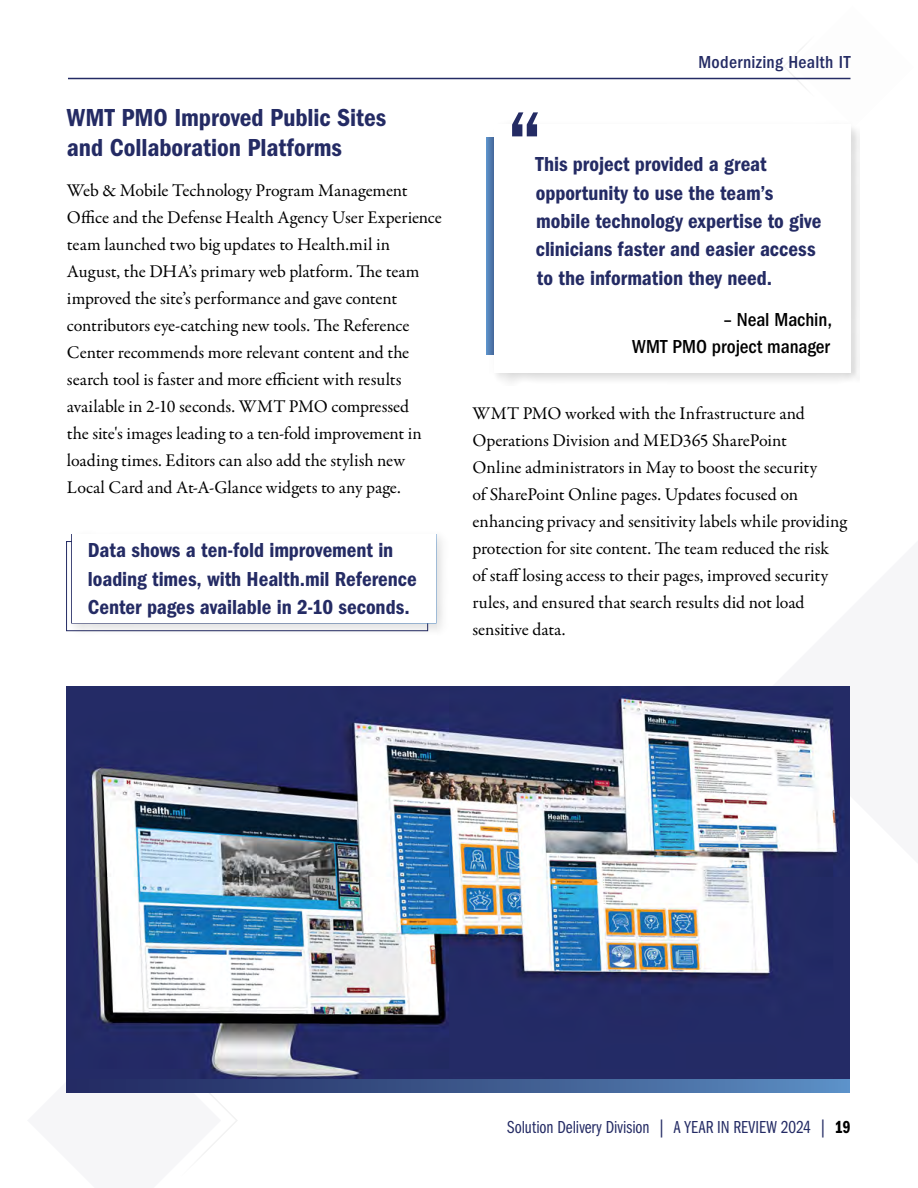
<style>
.page{position:relative;width:918px;height:1188px;background:#fff}
.page>*{position:absolute;margin:0;border:0;box-sizing:border-box;transform-origin:0 0}
.Pull_Quote1{font:500 condensed 97.5px "Franklin Gothic LT Pro";color:#fff}
.Sin_Column_Article_Headings_for_TOC_copy{font:25.5px/30px "Franklin Gothic LT Pro Cn Dm";color:#242b64}
.Pull_Quote1-2{font:21px/28.5px "Franklin Gothic LT Pro Cn Dm";color:#242b64}
.Callout_Main{font:21px/28.5px "Franklin Gothic LT Pro Cn Dm";letter-spacing:-.005em;color:#242b64}
.Ted_Lasso{font:500 condensed 19.5px/27px "Franklin Gothic LT Pro";color:#000;text-align:right}
.Main_Copy_1{font:18px/27px "Garamond Premr Pro";letter-spacing:-.005em;color:#000}
.t1{font:18px "Franklin Gothic LT Pro Bk Cm";color:#242b64}
.t2{font:500 condensed 18px "Franklin Gothic LT Pro";letter-spacing:.02em;color:#242b64}
.s1{font-family:"Franklin Gothic LT Pro Dm Cm";color:#000}
</style>
<div class="page">
<svg style="left:66px;top:1023px;width:173px;height:132px"></svg>
<svg style="left:782px;top:46px;width:69px;height:40px"></svg>
<hr style="left:68px;top:78px;width:783px;height:1px;background:#242b64">
<svg style="left:67px;top:1079px;width:783px;height:13px;background:#3c588d"></svg>
<div style="left:486px;top:137px;width:20px;height:217px;background:#5786bc"></div>
<div style="left:490px;top:120px;width:374px;height:266px;background:#000;opacity:.16"></div>
<div style="left:494px;top:124px;width:356px;height:248px;background:#fff"></div>
<div style="left:67px;top:530px;width:383px;height:107px;background:#000;opacity:.12"></div>
<div style="left:71px;top:534px;width:365px;height:90px;background:#fff;border:2px solid #fff"></div>
<img style="left:67px;top:687px;width:783px;height:391px">
<h1 class="Sin_Column_Article_Headings_for_TOC_copy" style="left:67px;top:102px;width:321px">WMT PMO Improved Public Sites and Collaboration Platforms</h1>
<p class="Main_Copy_1" style="left:67px;top:178px;width:377px">Web &amp; Mobile Technology Program Management Office and the Defense Health Agency User Experience team launched two big updates to Health.mil in August, the DHA’s primary web platform. The team improved the site’s performance and gave content contributors eye-catching new tools. The Reference Center recommends more relevant content and the search tool is faster and more efficient with results available in 2-10 seconds. WMT PMO compressed<br>the site's images leading to a ten-fold improvement in loading times. Editors can also add the stylish new Local Card and At-A-Glance widgets to any page.</p>
<p class="Callout_Main" style="left:88px;top:536px;width:330px">Data shows a ten-fold improvement in loading times, with Health.mil Reference<br>Center pages available in 2-10 seconds.</p>
<p class="t2" style="left:698px;top:51px;width:154px">Modernizing Health IT</p>
<p class="Pull_Quote1" style="left:507px;top:91px;width:38px">“</p>
<p class="Pull_Quote1-2" style="left:536px;top:150px;width:287px">This project provided a great opportunity to use the team’s mobile technology expertise to give clinicians faster and easier access to the information they need.</p>
<p class="Ted_Lasso" style="left:632px;top:306px;width:201px">– Neal Machin,<br>WMT PMO project manager</p>
<p class="Main_Copy_1" style="left:472px;top:400px;width:376px">WMT PMO worked with the Infrastructure and Operations Division and MED365 SharePoint<br>Online administrators in May to boost the security<br>of SharePoint Online pages. Updates focused on enhancing privacy and sensitivity labels while providing protection for site content. The team reduced the risk of staff losing access to their pages, improved security rules, and ensured that search results did not load sensitive data.</p>
<p class="t1" style="left:507px;top:1117px;width:345px">Solution Delivery Division | A YEAR IN REVIEW 2024 | <span class="s1">19</span></p>
</div>
